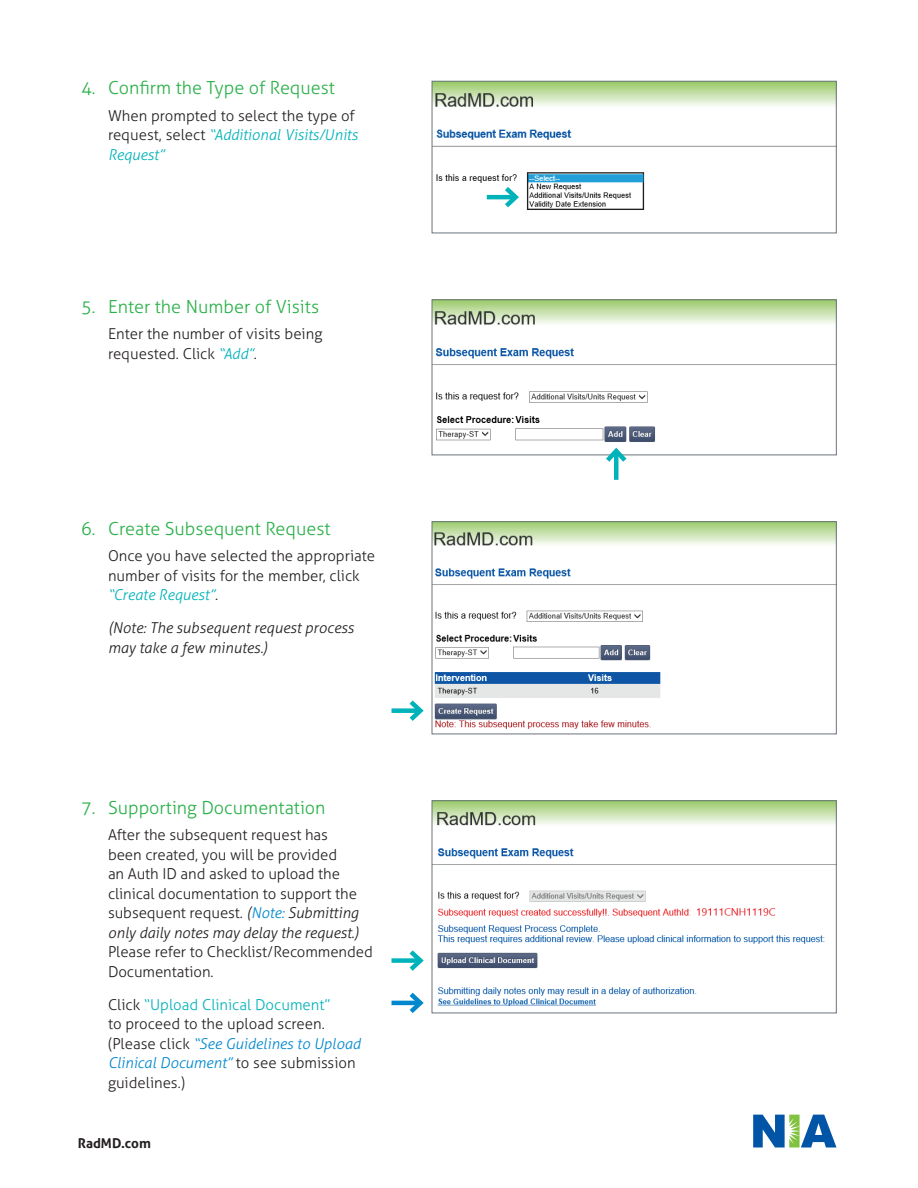
<style>
.page{position:relative;width:918px;height:1188px;background:#fff}
.page>*{position:absolute;margin:0;border:0;box-sizing:border-box;transform-origin:0 0}
.t1{font:300 18px "Aller";color:#2ab049}
.t2{font:300 15px/19.5px "Aller";letter-spacing:-.005em;color:#231f20}
.t3{font:italic 300 15px/19.5px "Aller";color:#231f20}
.t4{font:700 13.5px "Aller";color:#231f20}
.s1{font-style:italic;color:#00b2b9}
.s2{font-style:italic}
.s3{font-style:italic;color:#0088ce}
.s4{color:#00b2b9}
</style>
<div class="page">
<svg style="left:753px;top:1115px;width:84px;height:32px"></svg>
<img style="left:434px;top:83px;width:401px;height:127px">
<div style="left:432px;top:81px;width:405px;height:152px;border:1px solid #6a747b"></div>
<hr style="left:487px;top:195px;width:29px;height:4px;background:#00b2b9">
<svg style="left:500px;top:182px;width:22px;height:28px"></svg>
<img style="left:434px;top:302px;width:401px;height:140px">
<hr style="left:614px;top:451px;width:4px;height:29px;background:#00b2b9">
<svg style="left:601px;top:447px;width:30px;height:20px"></svg>
<img style="left:434px;top:524px;width:401px;height:205px">
<div style="left:392px;top:708px;width:28px;height:5px;background:#00b2b9"></div>
<svg style="left:405px;top:700px;width:19px;height:21px"></svg>
<img style="left:434px;top:803px;width:401px;height:203px">
<div style="left:392px;top:958px;width:28px;height:5px;background:#00b2b9"></div>
<svg style="left:405px;top:950px;width:19px;height:21px"></svg>
<hr style="left:392px;top:1001px;width:28px;height:4px;background:#0088ce">
<svg style="left:405px;top:992px;width:19px;height:21px"></svg>
<p class="t1" style="left:81px;top:77px;width:256px">4. Confirm the Type of Request</p>
<p class="t2" style="left:108px;top:105px;width:251px">When prompted to select the type of request, select <span class="s1">“Additional Visits/Units<br>Request”</span></p>
<p class="t1" style="left:81px;top:296px;width:240px">5. Enter the Number of Visits</p>
<p class="t2" style="left:108px;top:324px;width:216px">Enter the number of visits being requested. Click <span class="s1">“Add”</span>.</p>
<p class="t1" style="left:81px;top:518px;width:251px">6. Create Subsequent Request</p>
<p class="t2" style="left:108px;top:546px;width:269px">Once you have selected the appropriate number of visits for the member, click <span class="s1">“Create Request”</span><span class="s2">.</span></p>
<p class="t3" style="left:108px;top:618px;width:247px">(Note: The subsequent request process may take a few minutes.)</p>
<p class="t1" style="left:81px;top:797px;width:246px">7. Supporting Documentation</p>
<p class="t2" style="left:108px;top:825px;width:252px">After the subsequent request has been created, you will be provided<br>an Auth ID and asked to upload the clinical documentation to support the subsequent request. <span class="s2">(</span><span class="s3">Note:</span> <span class="s2">Submitting only daily notes may delay the request.)</span></p>
<p class="t2" style="left:108px;top:942px;width:266px">Please refer to Checklist/Recommended<br>Documentation.</p>
<p class="t2" style="left:108px;top:994px;width:254px">Click <span class="s4">“Upload Clinical Document”<br></span>to proceed to the upload screen. (Please click <span class="s3">“See Guidelines to Upload<br>Clinical Document”</span> to see submission guidelines.)</p>
<p class="t4" style="left:78px;top:1134px;width:75px">RadMD.com</p>
</div>
